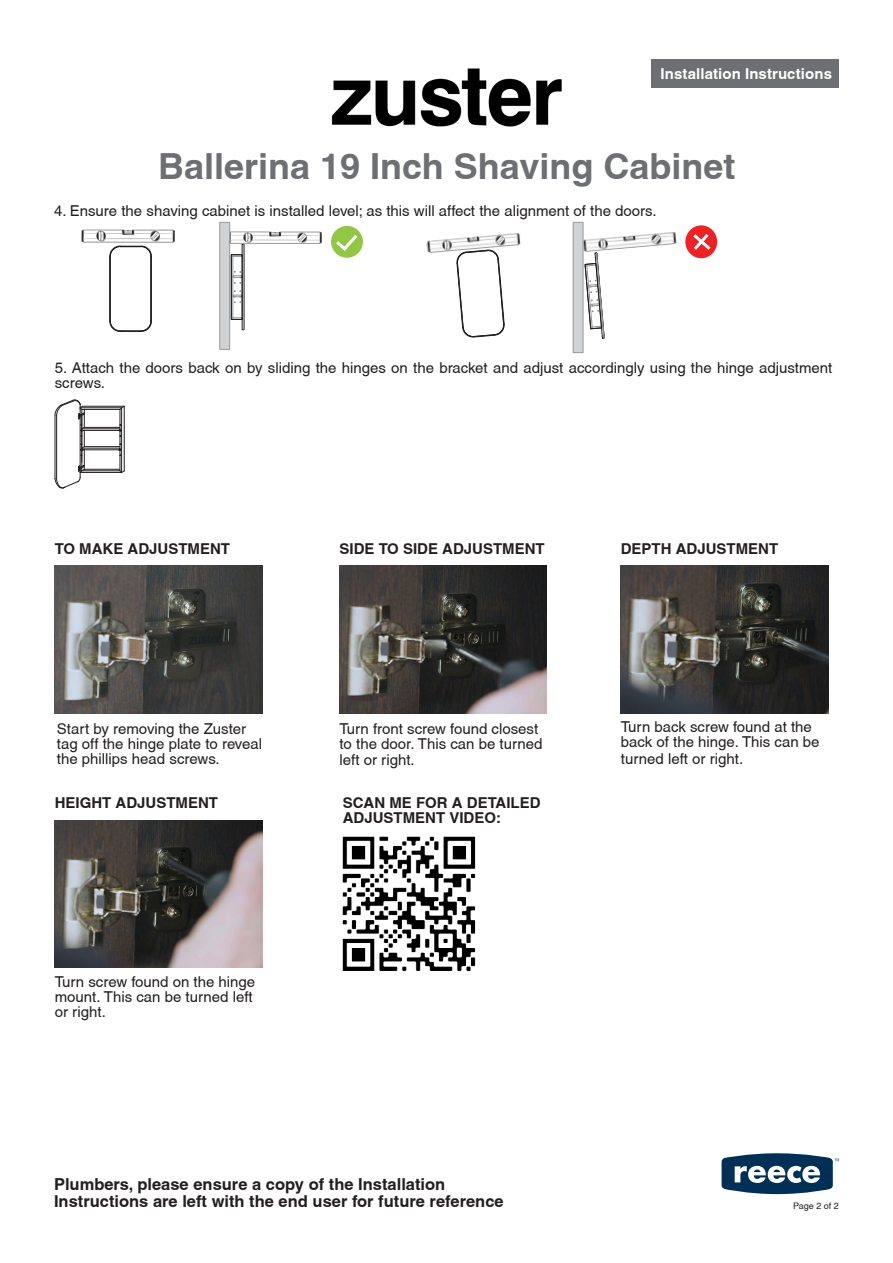
<style>
.page{position:relative;width:893px;height:1263px;background:#fff}
.page>*{position:absolute;margin:0;border:0;box-sizing:border-box;transform-origin:0 0}
.t1{font:700 36px "Helvetica";color:#6d6f73}
.t2{font:700 16.5px/16.5px "Helvetica";color:#231f20}
.L3_Body{font:15px/15px "Helvetica";color:#231f20}
.L3_Body-2{font:700 15px/15px "Helvetica";color:#231f20}
.t3{font:700 15px "Helvetica";letter-spacing:.005em;color:#fff}
.t4{font:9px "Helvetica";color:#231f20}
</style>
<div class="page">
<svg style="left:722px;top:1153px;width:117px;height:41px"></svg>
<img style="left:331px;top:68px;width:231px;height:59px">
<div style="left:651px;top:60px;width:188px;height:28px;background:#6d6f73"></div>
<img style="left:339px;top:566px;width:208px;height:147px">
<img style="left:621px;top:566px;width:207px;height:147px">
<img style="left:55px;top:820px;width:207px;height:148px">
<img style="left:55px;top:566px;width:207px;height:147px">
<img style="left:426px;top:233px;width:95px;height:20px">
<img style="left:81px;top:230px;width:94px;height:13px">
<div style="left:331px;top:226px;width:32px;height:32px;background:#91c743;border-radius:50%"></div>
<div style="left:685px;top:225px;width:32px;height:33px;background:#ee2224;border-radius:50%"></div>
<svg style="left:693px;top:231px;width:21px;height:22px"></svg>
<svg style="left:333px;top:232px;width:27px;height:22px"></svg>
<img style="left:583px;top:232px;width:94px;height:20px">
<img style="left:230px;top:231px;width:92px;height:14px">
<div style="left:219px;top:222px;width:11px;height:128px;background:#d1d2d4;border:1px solid #97999c"></div>
<div style="left:573px;top:222px;width:10px;height:131px;background:#d1d2d4;border:1px solid #97999c"></div>
<img style="left:342px;top:836px;width:134px;height:135px">
<hr style="left:109px;top:256px;width:1px;height:65px;background:#231f20">
<hr style="left:110px;top:256px;width:1px;height:65px;background:#231f20">
<svg style="left:110px;top:321px;width:42px;height:11px"></svg>
<hr style="left:151px;top:256px;width:1px;height:65px;background:#231f20">
<svg style="left:110px;top:246px;width:42px;height:11px"></svg>
<svg style="left:231px;top:244px;width:14px;height:86px"></svg>
<svg style="left:456px;top:250px;width:49px;height:87px"></svg>
<svg style="left:585px;top:253px;width:20px;height:85px"></svg>
<svg style="left:55px;top:400px;width:70px;height:88px"></svg>
<p class="t3" style="left:661px;top:64px;width:173px">Installation Instructions</p>
<h1 class="t1" style="left:158px;top:144px;width:579px">Ballerina 19 Inch Shaving Cabinet</h1>
<p class="L3_Body" style="left:54px;top:203px;width:604px">4. Ensure the shaving cabinet is installed level; as this will affect the alignment of the doors.</p>
<p class="L3_Body" style="left:55px;top:360px;width:779px">5. Attach the doors back on by sliding the hinges on the bracket and adjust accordingly using the hinge adjustment screws.</p>
<p class="L3_Body-2" style="left:55px;top:541px;width:177px">TO MAKE ADJUSTMENT</p>
<p class="L3_Body-2" style="left:339px;top:541px;width:207px">SIDE TO SIDE ADJUSTMENT</p>
<p class="L3_Body" style="left:57px;top:721px;width:207px">Start by removing the Zuster tag off the hinge plate to reveal the phillips head screws.</p>
<p class="L3_Body" style="left:339px;top:721px;width:205px">Turn front screw found closest to the door. This can be turned</p>
<p class="L3_Body" style="left:339px;top:753px;width:77px">left or right.</p>
<p class="L3_Body-2" style="left:55px;top:795px;width:165px">HEIGHT ADJUSTMENT</p>
<p class="L3_Body-2" style="left:343px;top:795px;width:199px">SCAN ME FOR A DETAILED<br>ADJUSTMENT VIDEO:</p>
<p class="L3_Body" style="left:55px;top:974px;width:202px">Turn screw found on the hinge mount. This can be turned left or right.</p>
<p class="t2" style="left:54px;top:1176px;width:451px">Plumbers, please ensure a copy of the Installation<br>Instructions are left with the end user for future reference</p>
<p class="L3_Body-2" style="left:621px;top:541px;width:159px">DEPTH ADJUSTMENT</p>
<p class="L3_Body" style="left:621px;top:719px;width:200px">Turn back screw found at the back of the hinge. This can be</p>
<p class="L3_Body" style="left:621px;top:751px;width:124px">turned left or right.</p>
<p class="t4" style="left:793px;top:1200px;width:47px">Page 2 of 2</p>
</div>
